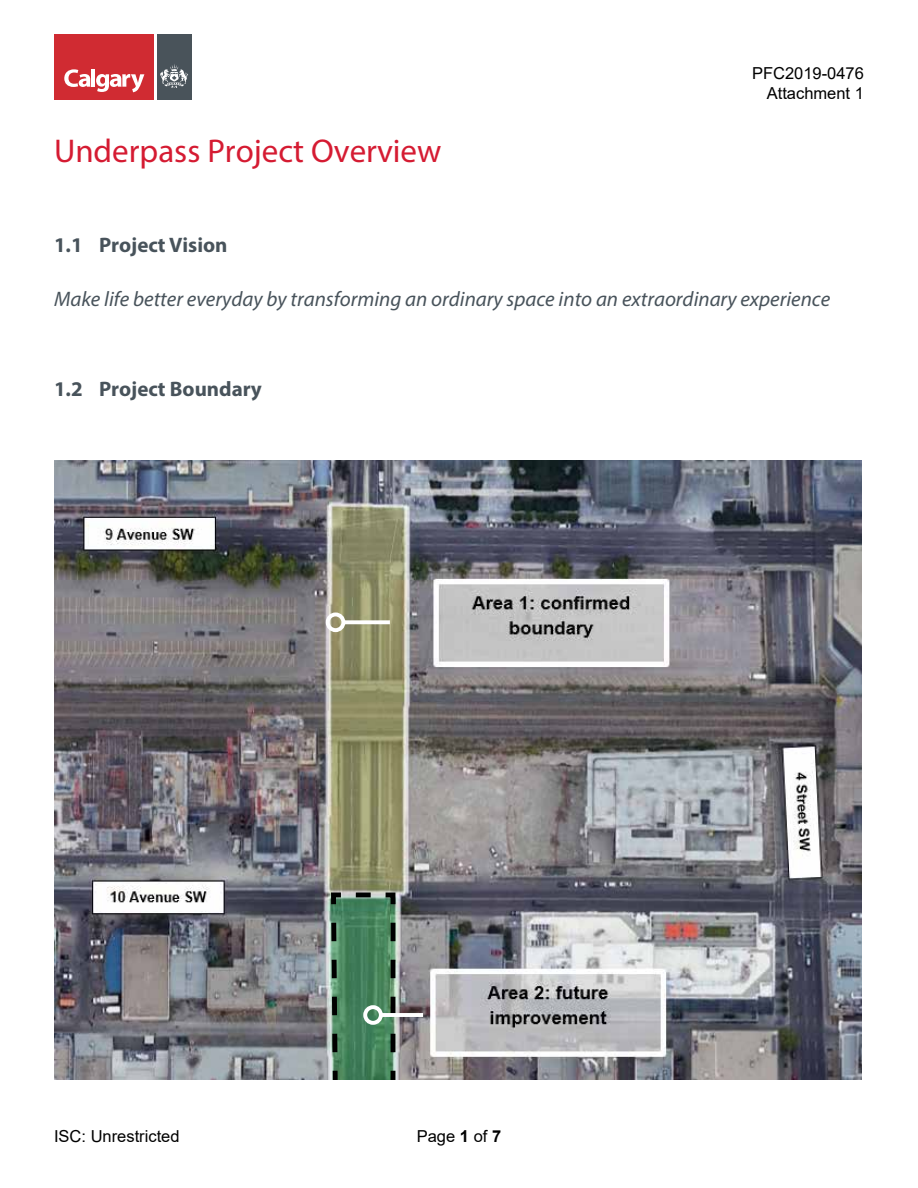
<style>
.page{position:relative;width:918px;height:1188px;background:#fff}
.page>*{position:absolute;margin:0;border:0;box-sizing:border-box;transform-origin:0 0}
.t1{font:33px "Myriad Pro";color:#d51b32}
.t2{font:italic 21px "Myriad Pro";color:#48535b}
.t3{font:700 21px "Myriad Pro";color:#48535b}
.t4{font:16.5px/19.8px "Arial";color:#000;text-align:right}
.s1{font-weight:700}
</style>
<div class="page">
<div style="left:54px;top:35px;width:101px;height:65px;background:#d02b32"></div>
<div style="left:157px;top:35px;width:34px;height:65px;background:#49535a"></div>
<svg style="left:64px;top:69px;width:26px;height:18px"></svg>
<hr style="left:91px;top:69px;width:4px;height:18px;background:#fff">
<svg style="left:96px;top:74px;width:48px;height:18px"></svg>
<svg style="left:160px;top:64px;width:28px;height:24px"></svg>
<img style="left:54px;top:460px;width:807px;height:620px">
<svg style="left:329px;top:890px;width:69px;height:190px"></svg>
<hr style="left:381px;top:1013px;width:42px;height:4px;background:#fff">
<div style="left:363px;top:1005px;width:20px;height:20px;border:4px solid #fff;border-radius:50%"></div>
<svg style="left:345px;top:620px;width:45px;height:4px"></svg>
<div style="left:326px;top:613px;width:19px;height:19px;border:4px solid #fff;border-radius:50%"></div>
<h1 class="t1" style="left:54px;top:131px;width:389px">Underpass Project Overview</h1>
<p class="t4" style="left:752px;top:63px;width:113px">PFC2019-0476<br>Attachment 1</p>
<p class="t3" style="left:54px;top:231px;width:175px">1.1 Project Vision</p>
<p class="t2" style="left:54px;top:286px;width:778px">Make life better everyday by transforming an ordinary space into an extraordinary experience</p>
<p class="t3" style="left:54px;top:375px;width:209px">1.2 Project Boundary</p>
<p class="t4" style="left:54px;top:1126px;width:127px">ISC: Unrestricted</p>
<p class="t4" style="left:417px;top:1126px;width:86px">Page <span class="s1">1</span> of <span class="s1">7</span></p>
</div>
